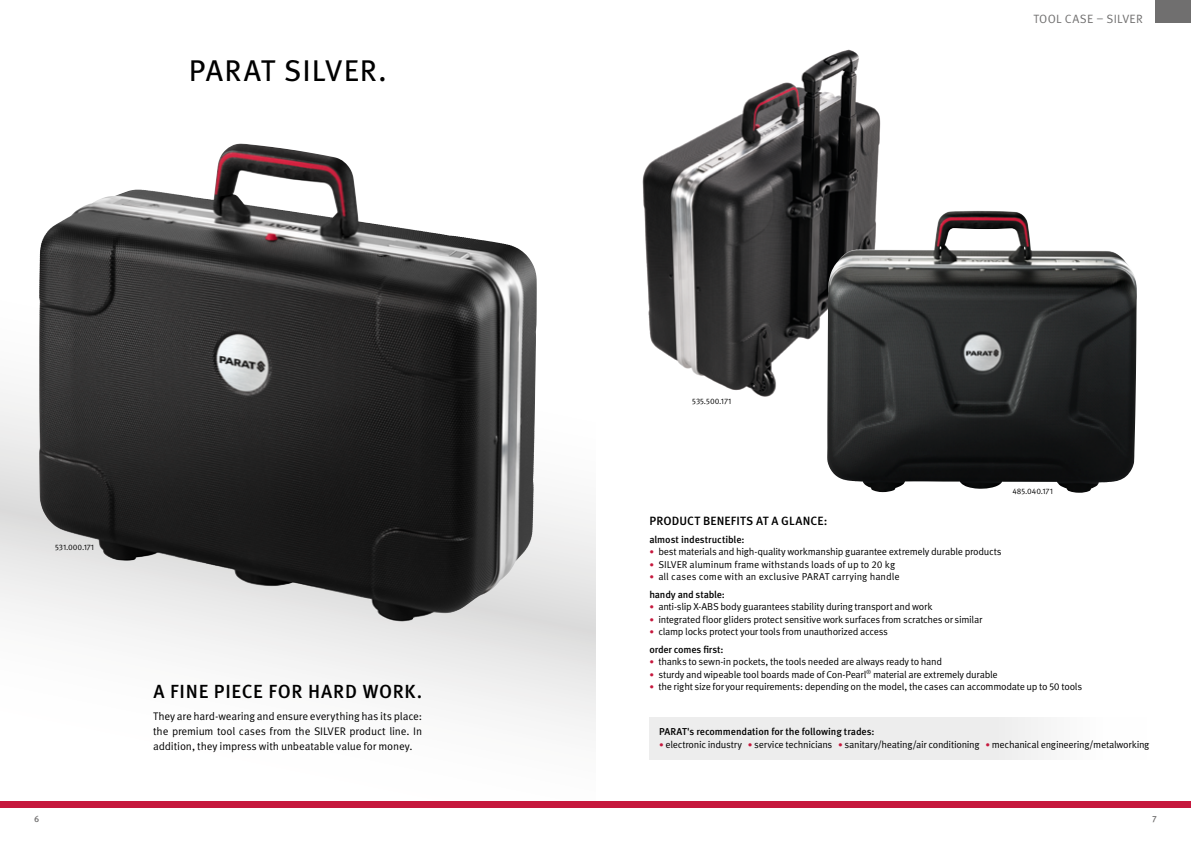
<style>
.page{position:relative;width:1191px;height:842px;background:#fff}
.page>*{position:absolute;margin:0;border:0;box-sizing:border-box;transform-origin:0 0}
.t1{font:30px "Meta OT";letter-spacing:.03em;color:#000}
.t2{font:500 19px "Meta OT";letter-spacing:.035em;color:#000}
.t3{font:500 12px "Meta OT";letter-spacing:.01em;color:#000}
.t4{font:12px "Meta OT Norm";letter-spacing:.02em;color:#706f6f}
.Copytext_Vorschaltse{font:11px/15px "Meta OT Norm";letter-spacing:-.015em;color:#000;text-align:justify}
.t5{font:10px "Meta OT Norm";letter-spacing:-.025em;color:#000}
.t6{font:500 10px "Meta OT";letter-spacing:-.01em;color:#000}
.t7{font:10px "Meta OT Norm";color:#000}
.t8{font:500 9px "Meta OT";color:#706f6f}
.t9{font:8px "Meta OT Norm";color:#000}
.s1{font-size:9px;color:#c6183d}
</style>
<div class="page">
<svg style="left:0;top:143px;width:595px;height:587px"></svg>
<div style="left:1155px;top:0;width:36px;height:23px;background:#706f6f"></div>
<div style="left:649px;top:717px;width:497px;height:43px;background:#ededed"></div>
<img style="left:642px;top:49px;width:239px;height:348px">
<img style="left:827px;top:211px;width:275px;height:282px">
<img style="left:39px;top:144px;width:196px;height:157px">
<div style="left:0;top:801px;width:1191px;height:7px;background:#c6183d"></div>
<p class="t1" style="left:189px;top:53px;width:199px">PARAT SILVER.</p>
<p class="t9" style="left:55px;top:542px;width:41px">531.000.171</p>
<p class="t2" style="left:153px;top:679px;width:270px">A FINE PIECE FOR HARD WORK.</p>
<p class="Copytext_Vorschaltse" style="left:153px;top:709px;width:270px">They are hard-wearing and ensure everything has its place: the premium tool cases from the SILVER product line. In addition, they impress with unbeatable value for money.</p>
<p class="t9" style="left:692px;top:396px;width:41px">535.500.171</p>
<p class="t4" style="left:1033px;top:11px;width:111px">TOOL CASE – SILVER</p>
<p class="t9" style="left:1012px;top:486px;width:42px">485.040.171</p>
<p class="t3" style="left:649px;top:513px;width:179px">PRODUCT BENEFITS AT A GLANCE:</p>
<p class="t6" style="left:649px;top:533px;width:97px">almost indestructible:</p>
<p class="t5" style="left:649px;top:545px;width:354px"><span class="s1">•</span> best materials and high-quality workmanship guarantee extremely durable products</p>
<p class="t5" style="left:649px;top:558px;width:247px"><span class="s1">•</span> SILVER aluminum frame withstands loads of up to 20 kg</p>
<p class="t7" style="left:649px;top:570px;width:252px"><span class="s1">•</span> all cases come with an exclusive PARAT carrying handle</p>
<p class="t6" style="left:649px;top:588px;width:77px">handy and stable:</p>
<p class="t5" style="left:649px;top:600px;width:284px"><span class="s1">•</span> anti-slip X-ABS body guarantees stability during transport and work</p>
<p class="t5" style="left:649px;top:613px;width:334px"><span class="s1">•</span> integrated floor gliders protect sensitive work surfaces from scratches or similar</p>
<p class="t5" style="left:649px;top:625px;width:240px"><span class="s1">•</span> clamp locks protect your tools from unauthorized access</p>
<p class="t6" style="left:649px;top:643px;width:76px">order comes first:</p>
<p class="t5" style="left:649px;top:655px;width:294px"><span class="s1">•</span> thanks to sewn-in pockets, the tools needed are always ready to hand</p>
<p class="t5" style="left:649px;top:668px;width:350px"><span class="s1">•</span> sturdy and wipeable tool boards made of Con-Pearl<sup>®</sup> material are extremely durable</p>
<p class="t5" style="left:649px;top:680px;width:434px"><span class="s1">•</span> the right size for your requirements: depending on the model, the cases can accommodate up to 50 tools</p>
<p class="t6" style="left:659px;top:726px;width:217px">PARAT's recommendation for the following trades:</p>
<p class="t5" style="left:659px;top:738px;width:492px"><span class="s1">•</span> electronic industry <span class="s1">•</span> service technicians <span class="s1">•</span> sanitary/heating/air conditioning <span class="s1">•</span> mechanical engineering/metalworking</p>
<p class="t8" style="left:34px;top:813px;width:7px">6</p>
<p class="t8" style="left:1152px;top:813px;width:6px">7</p>
</div>
